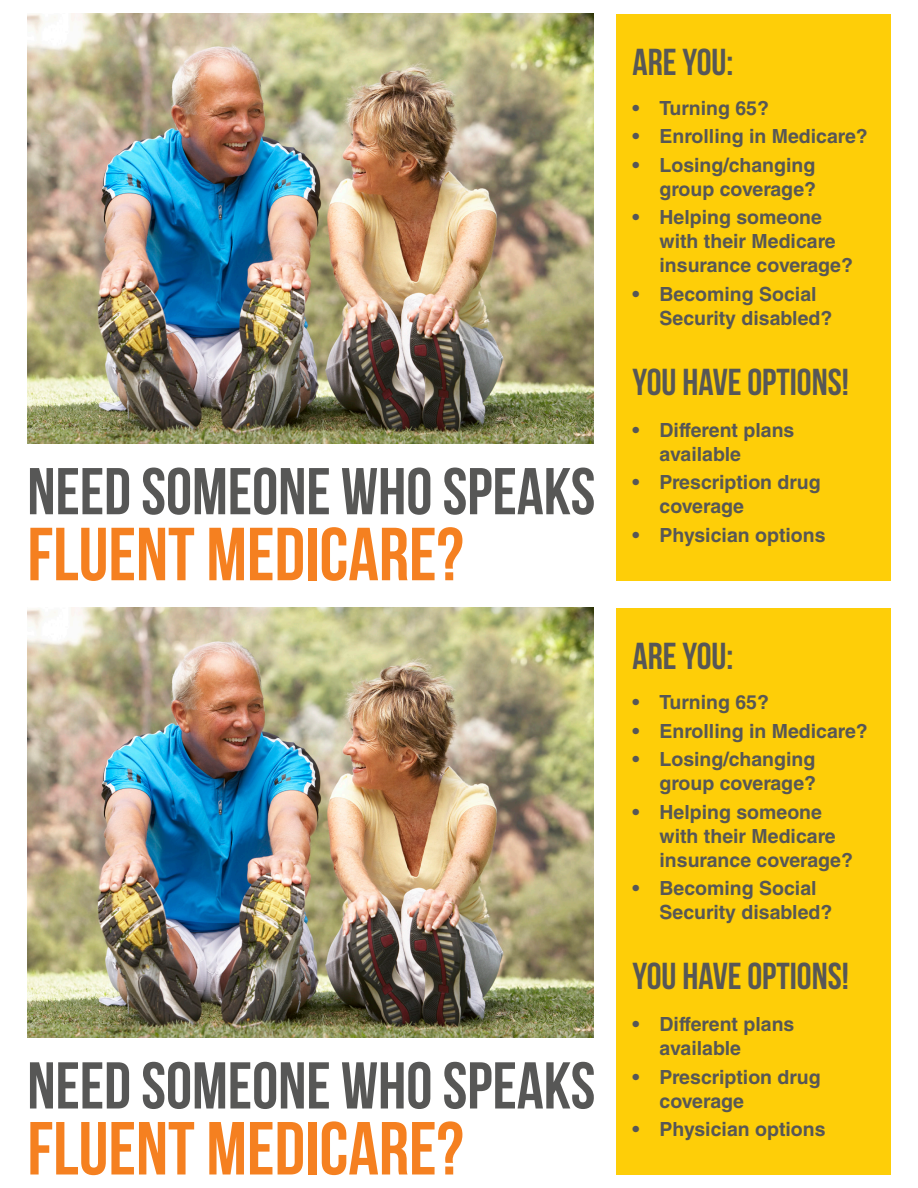
<style>
.page{position:relative;width:918px;height:1188px;background:#fff}
.page>*{position:absolute;margin:0;border:0;box-sizing:border-box;transform-origin:0 0}
.t1{font:700 75px "Bebas Neue";color:#f58020}
.t2{font:700 66px "Bebas Neue";color:#575756}
.t3{font:700 37.5px "Bebas Neue";color:#575756}
.t4{font:700 19.5px/24px "Helvetica LT Std";color:#575756}
</style>
<div class="page">
<div style="left:616px;top:14px;width:275px;height:566px;background:#fece08"></div>
<img style="left:27px;top:14px;width:567px;height:429px">
<div style="left:616px;top:608px;width:275px;height:566px;background:#fece08"></div>
<img style="left:27px;top:608px;width:567px;height:430px">
<p class="t2" style="left:27px;top:455px;width:569px">NEED SOMEONE WHO SPEAKS</p>
<p class="t1" style="left:27px;top:513px;width:438px">FLUENT MEDICARE?</p>
<p class="t2" style="left:27px;top:1049px;width:569px">NEED SOMEONE WHO SPEAKS</p>
<p class="t1" style="left:27px;top:1107px;width:438px">FLUENT MEDICARE?</p>
<p class="t3" style="left:633px;top:41px;width:102px">ARE YOU:</p>
<p class="t4" style="left:633px;top:96px;width:138px">• Turning 65?</p>
<p class="t4" style="left:633px;top:124px;width:237px">• Enrolling in Medicare?</p>
<p class="t4" style="left:633px;top:153px;width:185px;text-align:right">• Losing/changing group coverage?</p>
<p class="t4" style="left:660px;top:205px;width:195px;text-indent:-27px">• Helping someone with their Medicare insurance coverage?</p>
<p class="t4" style="left:660px;top:282px;width:174px;text-indent:-27px">• Becoming Social<br>Security disabled?</p>
<p class="t3" style="left:633px;top:361px;width:218px">YOU HAVE OPTIONS!</p>
<p class="t4" style="left:660px;top:418px;width:136px;text-indent:-27px">• Different plans available</p>
<p class="t4" style="left:660px;top:470px;width:163px;text-indent:-27px">• Prescription drug coverage</p>
<p class="t4" style="left:633px;top:523px;width:195px">• Physician options</p>
<p class="t3" style="left:633px;top:636px;width:102px">ARE YOU:</p>
<p class="t4" style="left:633px;top:690px;width:138px">• Turning 65?</p>
<p class="t4" style="left:633px;top:718px;width:237px">• Enrolling in Medicare?</p>
<p class="t4" style="left:633px;top:747px;width:185px;text-align:right">• Losing/changing group coverage?</p>
<p class="t4" style="left:660px;top:799px;width:195px;text-indent:-27px">• Helping someone with their Medicare insurance coverage?</p>
<p class="t4" style="left:660px;top:876px;width:174px;text-indent:-27px">• Becoming Social<br>Security disabled?</p>
<p class="t3" style="left:633px;top:956px;width:218px">YOU HAVE OPTIONS!</p>
<p class="t4" style="left:660px;top:1012px;width:136px;text-indent:-27px">• Different plans available</p>
<p class="t4" style="left:660px;top:1065px;width:163px;text-indent:-27px">• Prescription drug coverage</p>
<p class="t4" style="left:633px;top:1117px;width:195px">• Physician options</p>
</div>
